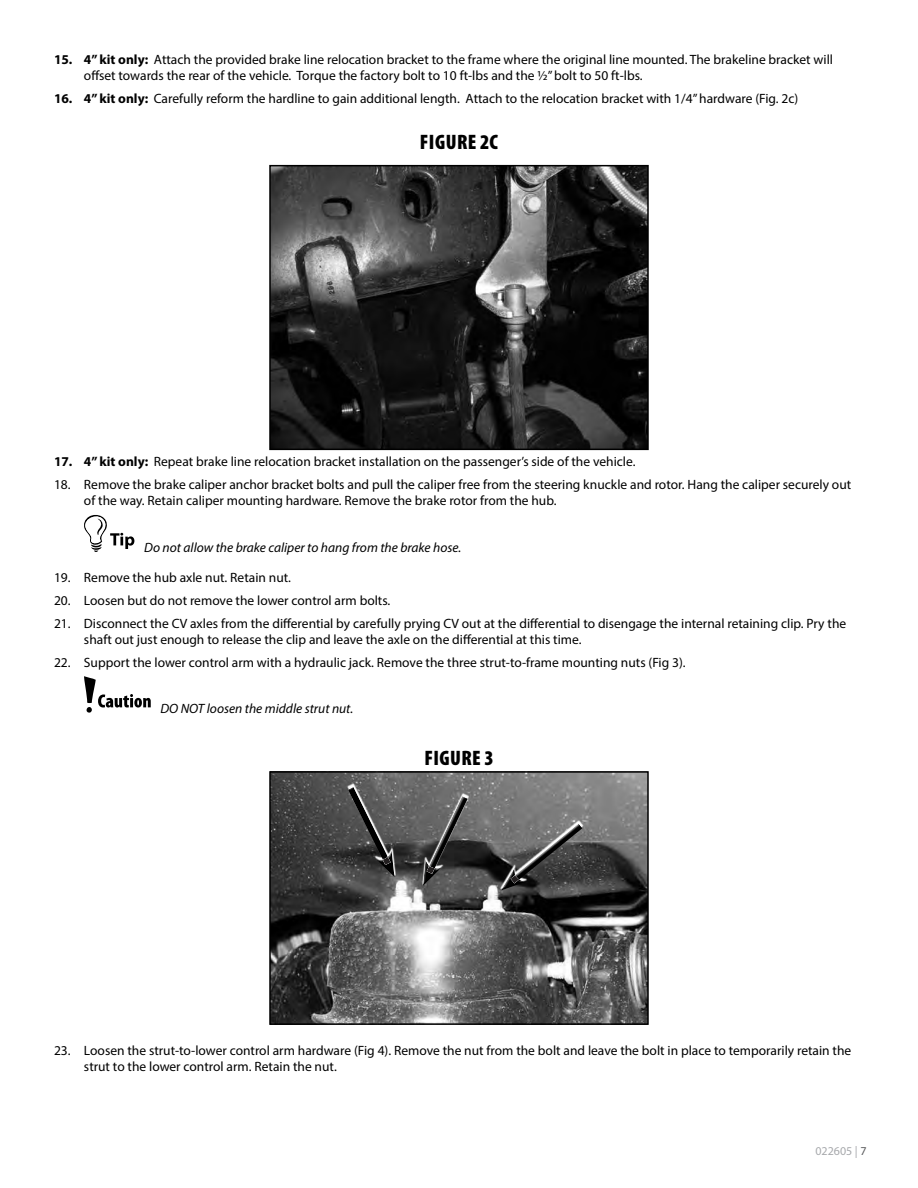
<style>
.page{position:relative;width:918px;height:1188px;background:#fff}
.page>*{position:absolute;margin:0;border:0;box-sizing:border-box;transform-origin:0 0}
.t1{font:900 condensed 21px "Myriad Pro";letter-spacing:.02em;color:#000}
.t2{font:13.5px/16.2px "Myriad Pro";color:#000}
.t3{font:italic 13.5px "Myriad Pro";color:#000}
.t4{font:12px "Myriad Pro";color:#a7a9ac}
.s1{font-weight:700}
.s2{color:#58595b}
</style>
<div class="page">
<img style="left:272px;top:168px;width:374px;height:279px">
<div style="left:269px;top:165px;width:380px;height:285px;border:2px solid #000"></div>
<svg style="left:84px;top:515px;width:50px;height:37px"></svg>
<svg style="left:84px;top:676px;width:67px;height:37px"></svg>
<img style="left:272px;top:774px;width:374px;height:248px">
<div style="left:269px;top:771px;width:380px;height:254px;border:2px solid #000"></div>
<svg style="left:347px;top:784px;width:49px;height:3px"></svg>
<div style="left:346px;top:787px;width:50px;height:92px;background:#000;opacity:.75"></div>
<svg style="left:422px;top:793px;width:47px;height:3px"></svg>
<div style="left:422px;top:796px;width:48px;height:91px;background:#fff;opacity:.75"></div>
<div style="left:422px;top:798px;width:48px;height:89px;background:#000;opacity:.75"></div>
<svg style="left:500px;top:820px;width:84px;height:3px"></svg>
<div style="left:500px;top:823px;width:84px;height:69px;background:#fff;opacity:.75"></div>
<div style="left:500px;top:825px;width:85px;height:67px;background:#000;opacity:.75"></div>
<p class="t2" style="left:84px;top:51px;width:751px;text-indent:-30px"><span class="s1">15. 4” kit only:</span> Attach the provided brake line relocation bracket to the frame where the original line mounted. The brakeline bracket will offset towards the rear of the vehicle. Torque the factory bolt to 10 ft-lbs and the ½” bolt to 50 ft-lbs.</p>
<p class="t2" style="left:54px;top:90px;width:746px"><span class="s1">16. 4” kit only:</span> Carefully reform the hardline to gain additional length. Attach to the relocation bracket with 1/4” hardware (Fig. 2c)</p>
<h1 class="t1" style="left:420px;top:130px;width:80px">FIGURE 2C</h1>
<p class="t2" style="left:54px;top:453px;width:583px"><span class="s1">17. 4” kit only:</span> Repeat brake line relocation bracket installation on the passenger’s side of the vehicle.</p>
<p class="t2" style="left:84px;top:476px;width:769px;text-indent:-30px">18. Remove the brake caliper anchor bracket bolts and pull the caliper free from the steering knuckle and rotor. Hang the caliper securely out of the way. Retain caliper mounting hardware. Remove the brake rotor from the hub.</p>
<p class="t3" style="left:144px;top:539px;width:318px">Do not allow the brake caliper to hang from the brake hose.</p>
<p class="t2" style="left:54px;top:569px;width:239px">19. Remove the hub axle nut. Retain nut.</p>
<p class="t2" style="left:54px;top:592px;width:338px">20. Loosen but do not remove the lower control arm bolts.</p>
<p class="t2" style="left:84px;top:615px;width:764px;text-indent:-30px">21. Disconnect the CV axles from the differential by carefully prying CV out at the differential to disengage the internal retaining clip. Pry the shaft out just enough to release the clip and leave the axle on the differential at this time.</p>
<p class="t2" style="left:54px;top:654px;width:633px">22. Support the lower control arm with a hydraulic jack. Remove the three strut-to-frame mounting nuts (Fig 3).</p>
<p class="t3" style="left:161px;top:700px;width:194px">DO NOT loosen the middle strut nut.</p>
<h1 class="t1" style="left:424px;top:746px;width:71px">FIGURE 3</h1>
<p class="t2" style="left:84px;top:1042px;width:769px;text-indent:-30px">23. Loosen the strut-to-lower control arm hardware (Fig 4). Remove the nut from the bolt and leave the bolt in place to temporarily retain the strut to the lower control arm. Retain the nut.</p>
<p class="t4" style="left:815px;top:1143px;width:53px">022605 | <span class="s2">7</span></p>
</div>
